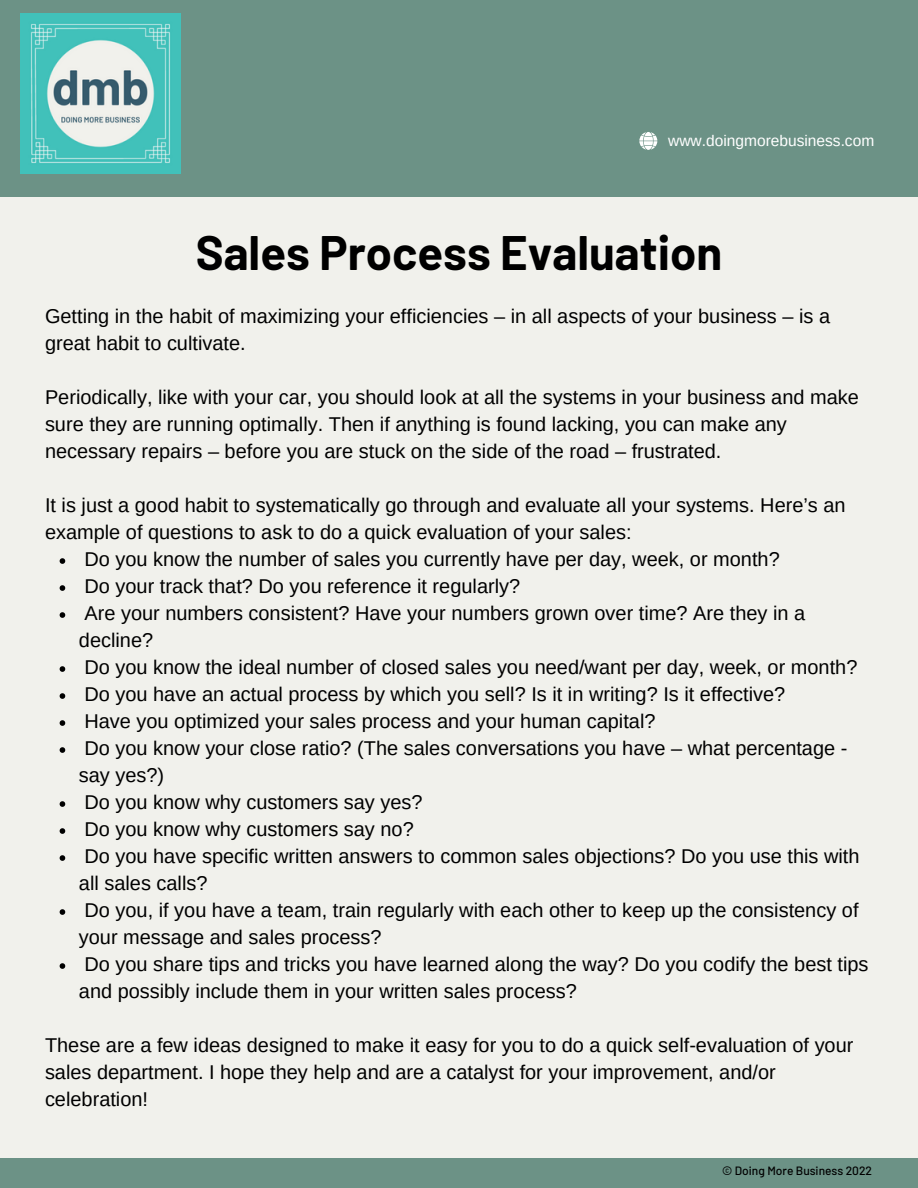
<style>
.page{position:relative;width:918px;height:1188px;background:#f1f1ec}
.page>*{position:absolute;margin:0;border:0;box-sizing:border-box;transform-origin:0 0}
.t1{font:700 47.25px "Barlow";color:#000}
.t2{font:19.95px/27px "Arimo";color:#000}
.t3{font:15.45px "Arimo";color:#fff}
.t4{font:500 12px "Barlow";color:#000}
</style>
<div class="page">
<div style="left:0;top:0;width:918px;height:197px;background:#6c9286"></div>
<div style="left:0;top:1158px;width:918px;height:30px;background:#6c9286"></div>
<svg style="left:639px;top:132px;width:18px;height:18px"></svg>
<img style="left:21px;top:14px;width:159px;height:160px">
<svg style="left:60px;top:558px;width:5px;height:6px"></svg>
<svg style="left:60px;top:585px;width:5px;height:6px"></svg>
<svg style="left:60px;top:612px;width:5px;height:6px"></svg>
<svg style="left:60px;top:666px;width:5px;height:6px"></svg>
<svg style="left:60px;top:693px;width:5px;height:6px"></svg>
<svg style="left:60px;top:720px;width:5px;height:6px"></svg>
<svg style="left:60px;top:747px;width:5px;height:6px"></svg>
<svg style="left:60px;top:801px;width:5px;height:6px"></svg>
<svg style="left:60px;top:828px;width:5px;height:6px"></svg>
<svg style="left:60px;top:855px;width:5px;height:6px"></svg>
<svg style="left:60px;top:909px;width:5px;height:6px"></svg>
<svg style="left:60px;top:963px;width:5px;height:6px"></svg>
<p class="t3" style="left:668px;top:132px;width:208px">www.doingmorebusiness.com</p>
<h1 class="t1" style="left:196px;top:223px;width:528px">Sales Process Evaluation</h1>
<p class="t2" style="left:45px;top:303px;width:787px">Getting in the habit of maximizing your efficiencies – in all aspects of your business – is a great habit to cultivate.</p>
<p class="t2" style="left:45px;top:384px;width:815px">Periodically, like with your car, you should look at all the systems in your business and make sure they are running optimally. Then if anything is found lacking, you can make any necessary repairs – before you are stuck on the side of the road – frustrated.</p>
<p class="t2" style="left:45px;top:492px;width:802px">It is just a good habit to systematically go through and evaluate all your systems. Here’s an example of questions to ask to do a quick evaluation of your sales:</p>
<p class="t2" style="left:79px;top:546px;width:791px">Do you know the number of sales you currently have per day, week, or month?<br>Do your track that? Do you reference it regularly?<br>Are your numbers consistent? Have your numbers grown over time? Are they in a decline?<br>Do you know the ideal number of closed sales you need/want per day, week, or month?<br>Do you have an actual process by which you sell? Is it in writing? Is it effective?<br>Have you optimized your sales process and your human capital?<br>Do you know your close ratio? (The sales conversations you have – what percentage - say yes?)<br>Do you know why customers say yes?<br>Do you know why customers say no?<br>Do you have specific written answers to common sales objections? Do you use this with all sales calls?<br>Do you, if you have a team, train regularly with each other to keep up the consistency of your message and sales process?<br>Do you share tips and tricks you have learned along the way? Do you codify the best tips and possibly include them in your written sales process?</p>
<p class="t2" style="left:45px;top:1032px;width:810px">These are a few ideas designed to make it easy for you to do a quick self-evaluation of your sales department. I hope they help and are a catalyst for your improvement, and/or celebration!</p>
<p class="t4" style="left:722px;top:1163px;width:151px">© Doing More Business 2022</p>
</div>
